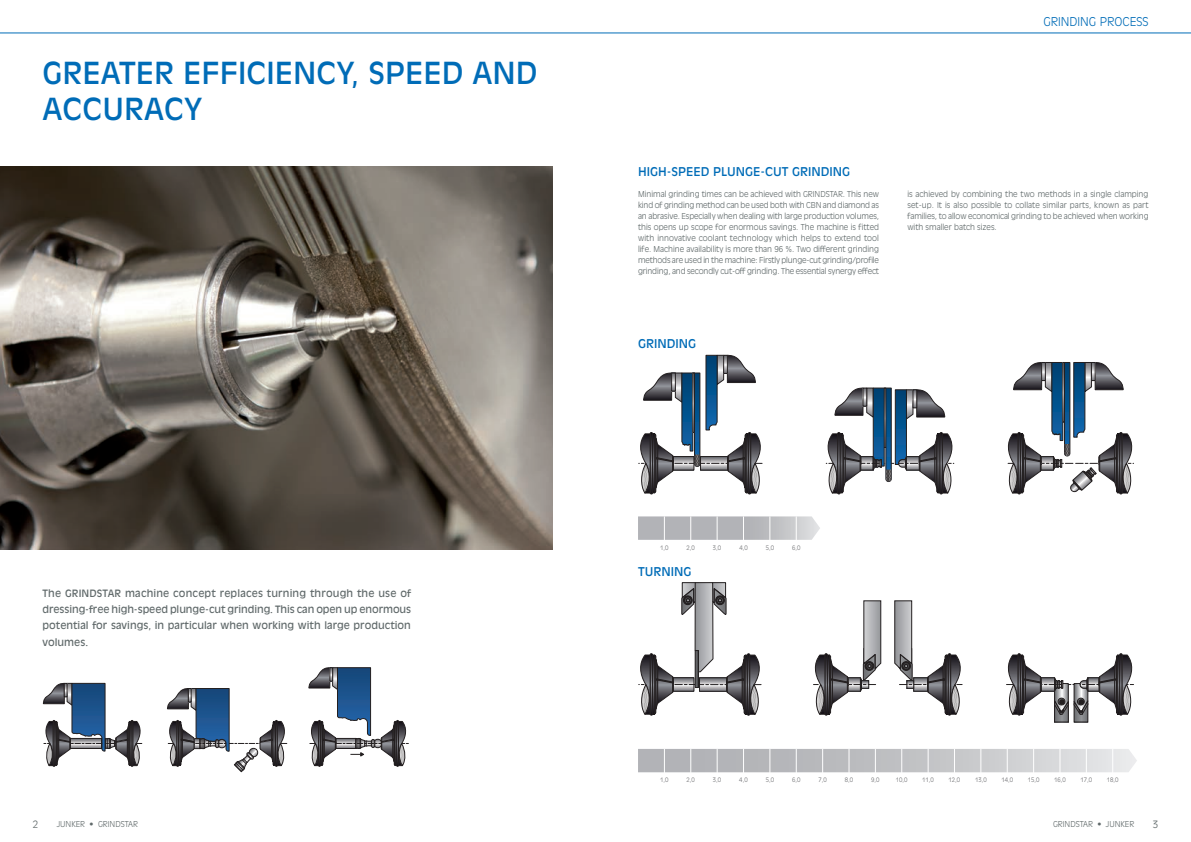
<style>
.page{position:relative;width:1191px;height:842px;background:#fff}
.page>*{position:absolute;margin:0;border:0;box-sizing:border-box;transform-origin:0 0}
.t1{font:30px/36px "Antique Olive CE";color:#006cb7}
.t2{font:12px "Antique Olive CE";color:#006cb7}
.t3{font:300 12px "Antique Olive CE";color:#006cb7}
.t4{font:10px/16px "Antique Olive CE";color:#60696a;text-align:justify}
.t5{font:300 10px "Antique Olive";color:#60696a}
.t6{font:300 8px/11px "Antique Olive CE";letter-spacing:-.01em;color:#60696a;text-align:justify}
.t7{font:300 8px "Antique Olive";color:#60696a}
.t8{font:300 6px "Antique Olive CE";color:#6c6d70}
</style>
<div class="page">
<hr style="left:0;top:33px;width:1191px;height:1px;background:#006cb7">
<img style="left:0;top:166px;width:553px;height:383px">
<svg style="left:167px;top:688px;width:121px;height:84px"></svg>
<svg style="left:43px;top:683px;width:99px;height:83px"></svg>
<svg style="left:308px;top:667px;width:101px;height:99px"></svg>
<svg style="left:638px;top:355px;width:124px;height:139px"></svg>
<div style="left:692px;top:373px;width:2px;height:60px;border:1px solid #231f20"></div>
<svg style="left:826px;top:388px;width:127px;height:106px"></svg>
<div style="left:884px;top:388px;width:2px;height:60px;border:1px solid #231f20"></div>
<svg style="left:1007px;top:362px;width:126px;height:132px"></svg>
<div style="left:1062px;top:362px;width:2px;height:60px;border:1px solid #231f20"></div>
<svg style="left:638px;top:516px;width:182px;height:24px;background:#bebfc2"></svg>
<svg style="left:638px;top:582px;width:123px;height:133px"></svg>
<div style="left:695px;top:650px;width:3px;height:38px;border:1px solid #231f20"></div>
<svg style="left:813px;top:600px;width:68px;height:115px"></svg>
<svg style="left:894px;top:600px;width:68px;height:115px"></svg>
<svg style="left:1056px;top:715px;width:10px;height:5px"></svg>
<div style="left:1054px;top:703px;width:14px;height:19px;border:1px solid #231f20"></div>
<svg style="left:1076px;top:715px;width:10px;height:5px"></svg>
<div style="left:1074px;top:703px;width:14px;height:19px;border:1px solid #231f20"></div>
<svg style="left:1006px;top:653px;width:127px;height:62px"></svg>
<div style="left:1077px;top:698px;width:7px;height:7px;border:1px solid #231f20;border-radius:50%"></div>
<svg style="left:638px;top:749px;width:499px;height:24px;background:#c7c8cb"></svg>
<h1 class="t1" style="left:43px;top:55px;width:496px">GREATER EFFICIENCY, SPEED AND<br>ACCURACY</h1>
<p class="t4" style="left:43px;top:586px;width:370px">The GRINDSTAR machine concept replaces turning through the use of dressing-free high-speed plunge-cut grinding. This can open up enormous potential for savings, in particular when working with large production volumes.</p>
<h2 class="t3" style="left:1043px;top:15px;width:106px">GRINDING PROCESS</h2>
<h2 class="t2" style="left:638px;top:165px;width:213px">HIGH-SPEED PLUNGE-CUT GRINDING</h2>
<p class="t6" style="left:638px;top:188px;width:243px">Minimal grinding times can be achieved with GRINDSTAR. This new kind of grinding method can be used both with CBN and diamond as an abrasive. Especially when dealing with large production volumes, this opens up scope for enormous savings. The machine is fitted with innovative coolant technology which helps to extend tool life. Machine availability is more than 96 %. Two different grinding methods are used in the machine: Firstly plunge-cut grinding/profile grinding, and secondly cut-off grinding. The essential synergy effect</p>
<h2 class="t2" style="left:638px;top:336px;width:59px">GRINDING</h2>
<p class="t6" style="left:907px;top:188px;width:243px">is achieved by combining the two methods in a single clamping set-up. It is also possible to collate similar parts, known as part families, to allow economical grinding to be achieved when working with smaller batch sizes.</p>
<p class="t8" style="left:660px;top:544px;width:10px">1,0</p>
<p class="t8" style="left:686px;top:544px;width:10px">2,0</p>
<p class="t8" style="left:713px;top:544px;width:10px">3,0</p>
<p class="t8" style="left:739px;top:544px;width:10px">4,0</p>
<p class="t8" style="left:765px;top:544px;width:10px">5,0</p>
<p class="t8" style="left:792px;top:544px;width:10px">6,0</p>
<h2 class="t2" style="left:638px;top:564px;width:55px">TURNING</h2>
<p class="t8" style="left:660px;top:776px;width:10px">1,0</p>
<p class="t8" style="left:686px;top:776px;width:10px">2,0</p>
<p class="t8" style="left:713px;top:776px;width:10px">3,0</p>
<p class="t8" style="left:739px;top:776px;width:10px">4,0</p>
<p class="t8" style="left:765px;top:776px;width:10px">5,0</p>
<p class="t8" style="left:792px;top:776px;width:10px">6,0</p>
<p class="t8" style="left:818px;top:776px;width:10px">7,0</p>
<p class="t8" style="left:845px;top:776px;width:10px">8,0</p>
<p class="t8" style="left:871px;top:776px;width:10px">9,0</p>
<p class="t8" style="left:896px;top:776px;width:13px">10,0</p>
<p class="t8" style="left:922px;top:776px;width:13px">11,0</p>
<p class="t8" style="left:948px;top:776px;width:13px">12,0</p>
<p class="t8" style="left:975px;top:776px;width:13px">13,0</p>
<p class="t8" style="left:1001px;top:776px;width:13px">14,0</p>
<p class="t8" style="left:1027px;top:776px;width:13px">15,0</p>
<p class="t8" style="left:1054px;top:776px;width:13px">16,0</p>
<p class="t8" style="left:1080px;top:776px;width:13px">17,0</p>
<p class="t8" style="left:1106px;top:776px;width:13px">18,0</p>
<p class="t5" style="left:33px;top:818px;width:7px">2</p>
<p class="t7" style="left:57px;top:819px;width:83px">JUNKER • GRINDSTAR</p>
<p class="t7" style="left:1053px;top:819px;width:83px">GRINDSTAR • JUNKER</p>
<p class="t5" style="left:1152px;top:818px;width:7px">3</p>
</div>
